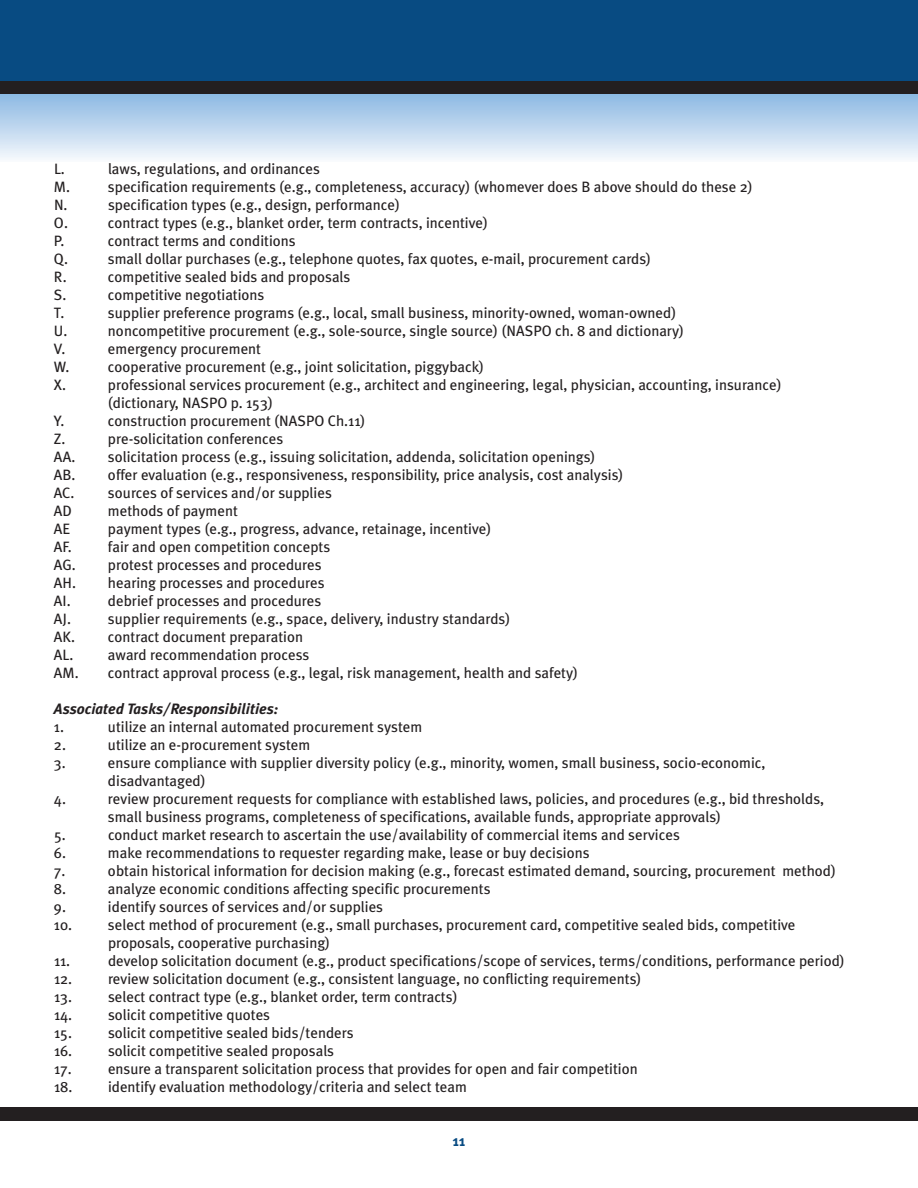
<style>
.page{position:relative;width:918px;height:1188px;background:#fff}
.page>*{position:absolute;margin:0;border:0;box-sizing:border-box;transform-origin:0 0}
.t1{font:15px/18px "Meta Plus";color:#231f20}
.t2{font:italic 700 15px "Meta Plus";color:#231f20}
.t3{font:700 15px "Meta Plus";color:#084b82}
</style>
<div class="page">
<div style="left:0;top:88px;width:918px;height:74px;background:linear-gradient(to bottom,#82b2e0,#f5f8fc)"></div>
<div style="left:0;top:14px;width:918px;height:80px;background:#231f20"></div>
<div style="left:0;top:0;width:918px;height:81px;background:#084b82"></div>
<div style="left:0;top:1107px;width:918px;height:13px;background:#231f20"></div>
<p class="t1" style="left:54px;top:160px;width:12px">L.</p>
<p class="t1" style="left:108px;top:160px;width:214px">laws, regulations, and ordinances</p>
<p class="t1" style="left:54px;top:178px;width:18px">M.</p>
<p class="t1" style="left:108px;top:178px;width:646px">specification requirements (e.g., completeness, accuracy) (whomever does B above should do these 2)</p>
<p class="t1" style="left:54px;top:196px;width:15px">N.</p>
<p class="t1" style="left:108px;top:196px;width:293px">specification types (e.g., design, performance)</p>
<p class="t1" style="left:54px;top:214px;width:15px">O.</p>
<p class="t1" style="left:108px;top:214px;width:381px">contract types (e.g., blanket order, term contracts, incentive)</p>
<p class="t1" style="left:54px;top:232px;width:12px">P.</p>
<p class="t1" style="left:108px;top:232px;width:189px">contract terms and conditions</p>
<p class="t1" style="left:54px;top:250px;width:15px">Q.</p>
<p class="t1" style="left:108px;top:250px;width:545px">small dollar purchases (e.g., telephone quotes, fax quotes, e-mail, procurement cards)</p>
<p class="t1" style="left:54px;top:268px;width:14px">R.</p>
<p class="t1" style="left:108px;top:268px;width:244px">competitive sealed bids and proposals</p>
<p class="t1" style="left:54px;top:286px;width:14px">S.</p>
<p class="t1" style="left:108px;top:286px;width:158px">competitive negotiations</p>
<p class="t1" style="left:54px;top:304px;width:12px">T.</p>
<p class="t1" style="left:108px;top:304px;width:570px">supplier preference programs (e.g., local, small business, minority-owned, woman-owned)</p>
<p class="t1" style="left:54px;top:322px;width:15px">U.</p>
<p class="t1" style="left:108px;top:322px;width:578px">noncompetitive procurement (e.g., sole-source, single source) (NASPO ch. 8 and dictionary)</p>
<p class="t1" style="left:54px;top:340px;width:13px">V.</p>
<p class="t1" style="left:108px;top:340px;width:155px">emergency procurement</p>
<p class="t1" style="left:54px;top:358px;width:17px">W.</p>
<p class="t1" style="left:108px;top:358px;width:378px">cooperative procurement (e.g., joint solicitation, piggyback)</p>
<p class="t1" style="left:54px;top:376px;width:14px">X.</p>
<p class="t1" style="left:108px;top:376px;width:675px">professional services procurement (e.g., architect and engineering, legal, physician, accounting, insurance) (dictionary, NASPO p. 153)</p>
<p class="t1" style="left:54px;top:412px;width:12px">Y.</p>
<p class="t1" style="left:108px;top:412px;width:259px">construction procurement (NASPO Ch.11)</p>
<p class="t1" style="left:54px;top:430px;width:13px">Z.</p>
<p class="t1" style="left:54px;top:430px;width:571px;text-indent:54px">pre-solicitation conferences<br>AA. solicitation process (e.g., issuing solicitation, addenda, solicitation openings)<br>AB. offer evaluation (e.g., responsiveness, responsibility, price analysis, cost analysis)<br>AC. sources of services and/or supplies<br>AD</p>
<p class="t1" style="left:108px;top:502px;width:131px">methods of payment</p>
<p class="t1" style="left:54px;top:520px;width:18px">AE</p>
<p class="t1" style="left:108px;top:520px;width:385px">payment types (e.g., progress, advance, retainage, incentive)</p>
<p class="t1" style="left:54px;top:538px;width:19px">AF.</p>
<p class="t1" style="left:54px;top:538px;width:278px;text-indent:54px">fair and open competition concepts<br>AG. protest processes and procedures<br>AH. hearing processes and procedures<br>AI.</p>
<p class="t1" style="left:108px;top:592px;width:215px">debrief processes and procedures</p>
<p class="t1" style="left:54px;top:610px;width:526px;text-indent:54px">supplier requirements (e.g., space, delivery, industry standards)<br>AK. contract document preparation<br>AL. award recommendation process<br>AM. contract approval process (e.g., legal, risk management, health and safety)</p>
<p class="t2" style="left:54px;top:700px;width:226px">Associated Tasks/Responsibilities:</p>
<p class="t1" style="left:54px;top:718px;width:12px">1.</p>
<p class="t1" style="left:108px;top:718px;width:316px">utilize an internal automated procurement system</p>
<p class="t1" style="left:54px;top:736px;width:14px">2.</p>
<p class="t1" style="left:108px;top:736px;width:204px">utilize an e-procurement system</p>
<p class="t1" style="left:54px;top:754px;width:13px">3.</p>
<p class="t1" style="left:108px;top:754px;width:659px">ensure compliance with supplier diversity policy (e.g., minority, women, small business, socio-economic, disadvantaged)</p>
<p class="t1" style="left:54px;top:790px;width:14px">4.</p>
<p class="t1" style="left:108px;top:790px;width:718px">review procurement requests for compliance with established laws, policies, and procedures (e.g., bid thresholds, small business programs, completeness of specifications, available funds, appropriate approvals)</p>
<p class="t1" style="left:54px;top:826px;width:13px">5.</p>
<p class="t1" style="left:108px;top:826px;width:573px">conduct market research to ascertain the use/availability of commercial items and services</p>
<p class="t1" style="left:54px;top:844px;width:14px">6.</p>
<p class="t1" style="left:108px;top:844px;width:483px">make recommendations to requester regarding make, lease or buy decisions</p>
<p class="t1" style="left:54px;top:862px;width:13px">7.</p>
<p class="t1" style="left:108px;top:862px;width:729px">obtain historical information for decision making (e.g., forecast estimated demand, sourcing, procurement method)</p>
<p class="t1" style="left:54px;top:880px;width:14px">8.</p>
<p class="t1" style="left:108px;top:880px;width:384px">analyze economic conditions affecting specific procurements</p>
<p class="t1" style="left:54px;top:898px;width:14px">9.</p>
<p class="t1" style="left:108px;top:898px;width:277px">identify sources of services and/or supplies</p>
<p class="t1" style="left:54px;top:916px;width:743px">10. select method of procurement (e.g., small purchases, procurement card, competitive sealed bids, competitive</p>
<p class="t1" style="left:108px;top:934px;width:224px">proposals, cooperative purchasing)</p>
<p class="t1" style="left:54px;top:952px;width:18px">11.</p>
<p class="t1" style="left:108px;top:952px;width:738px">develop solicitation document (e.g., product specifications/scope of services, terms/conditions, performance period)</p>
<p class="t1" style="left:54px;top:970px;width:589px">12. review solicitation document (e.g., consistent language, no conflicting requirements)</p>
<p class="t1" style="left:54px;top:988px;width:405px">13. select contract type (e.g., blanket order, term contracts)</p>
<p class="t1" style="left:54px;top:1006px;width:218px">14. solicit competitive quotes<br>15.</p>
<p class="t1" style="left:54px;top:610px;width:19px">AJ.</p>
<p class="t1" style="left:108px;top:1024px;width:247px">solicit competitive sealed bids/tenders</p>
<p class="t1" style="left:54px;top:1042px;width:282px">16. solicit competitive sealed proposals<br>17.</p>
<p class="t1" style="left:108px;top:1060px;width:531px">ensure a transparent solicitation process that provides for open and fair competition</p>
<p class="t1" style="left:54px;top:1078px;width:414px">18. identify evaluation methodology/criteria and select team</p>
<p class="t3" style="left:453px;top:1132px;width:14px">11</p>
</div>
